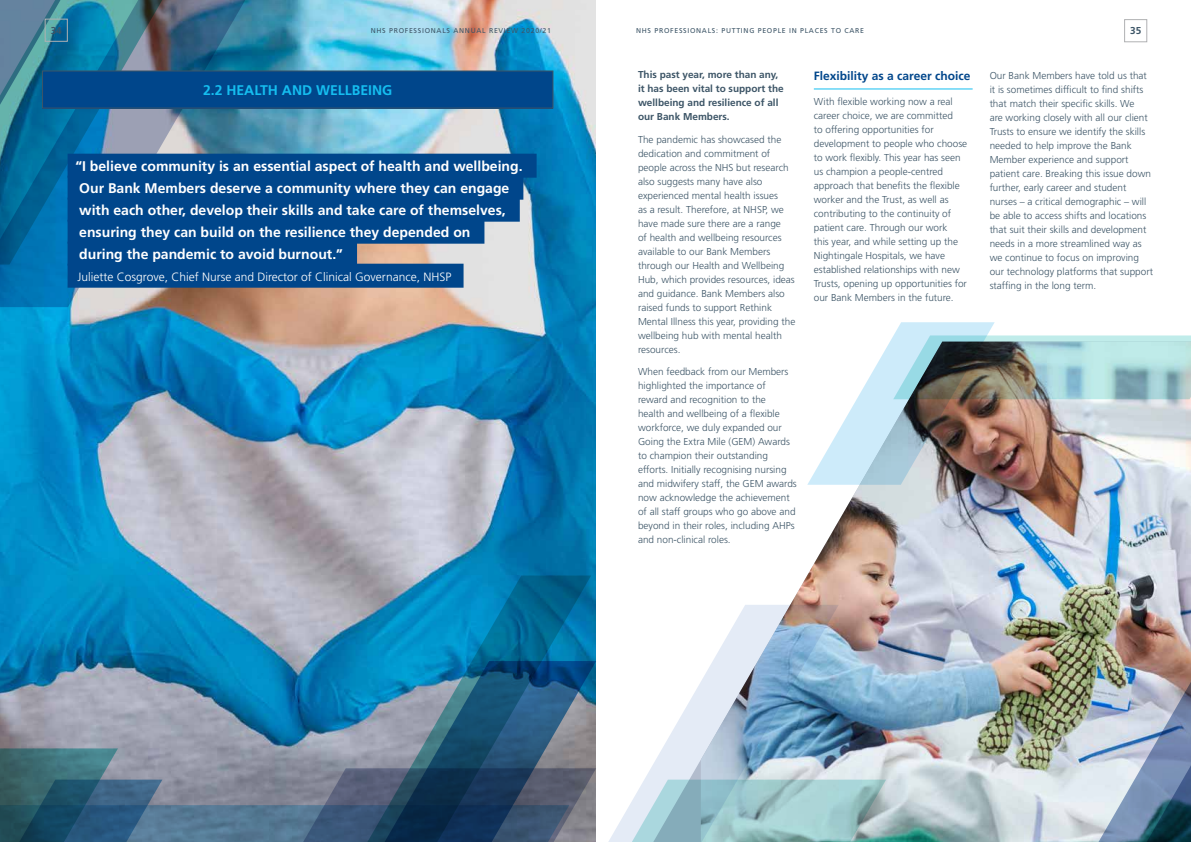
<style>
.page{position:relative;width:1191px;height:842px;background:#fff}
.page>*{position:absolute;margin:0;border:0;box-sizing:border-box;transform-origin:0 0}
.t1{font:700 14px/22px "Frutiger LT Std";color:#fff}
.t2{font:700 14px "Frutiger LT Std";color:#15bef0}
.t3{font:300 12px "Frutiger LT Std";color:#fff}
.t4{font:700 12px "Frutiger LT Std";color:#00468b}
.t5{font:300 10px/14px "Frutiger LT Std";color:#3d5567}
.t6{font:700 10px/14px "Frutiger LT Std";color:#3d5567}
.t7{font:7px "Frutiger LT Std";letter-spacing:.1em;color:#3d5567}
.s1{color:#00468b}
.s2{font-weight:700;color:#00468b}
</style>
<div class="page">
<img style="left:0;top:0;width:595px;height:748px">
<hr style="left:814px;top:89px;width:158px;height:1px;background:#15bef0">
<img style="left:790px;top:485px;width:401px;height:357px">
<img style="left:0;top:0;width:287px;height:307px">
<svg style="left:355px;top:575px;width:236px;height:173px;background:#1182b1"></svg>
<svg style="left:838px;top:780px;width:48px;height:62px;background:#99bdbe"></svg>
<svg style="left:369px;top:661px;width:227px;height:87px;background:#3d7394"></svg>
<svg style="left:608px;top:605px;width:230px;height:237px"></svg>
<img style="left:1060px;top:661px;width:131px;height:181px">
<img style="left:807px;top:322px;width:384px;height:163px">
<svg style="left:0;top:748px;width:596px;height:94px;background:#4d667d"></svg>
<div style="left:68px;top:154px;width:468px;height:24px;background:#00468b"></div>
<div style="left:68px;top:176px;width:455px;height:24px;background:#00468b"></div>
<div style="left:68px;top:198px;width:452px;height:24px;background:#00468b"></div>
<div style="left:68px;top:220px;width:416px;height:24px;background:#00468b"></div>
<div style="left:68px;top:242px;width:289px;height:24px;background:#00468b"></div>
<div style="left:68px;top:264px;width:395px;height:24px;background:#00468b"></div>
<div style="left:43px;top:71px;width:510px;height:37px;background:#00468b"></div>
<div style="left:42px;top:71px;width:511px;height:37px;border:1px solid #3d5567"></div>
<div style="left:45px;top:19px;width:23px;height:23px;border:1px solid #b0b1b3"></div>
<div style="left:1124px;top:19px;width:23px;height:23px;border:1px solid #b0b1b3"></div>
<p class="t6" style="left:51px;top:24px;width:13px">34</p>
<p class="t7" style="left:371px;top:26px;width:182px">NHS PROFESSIONALS ANNUAL REVIEW 2020/21</p>
<p class="t7" style="left:636px;top:26px;width:229px">NHS PROFESSIONALS: PUTTING PEOPLE IN PLACES TO CARE</p>
<p class="t6" style="left:1130px;top:24px;width:13px">35</p>
<h1 class="t2" style="left:203px;top:82px;width:191px">2.2 HEALTH AND WELLBEING</h1>
<p class="t1" style="left:75px;top:155px;width:463px">“I believe community is an essential aspect of health and wellbeing. <span class="s1">H </span>Our Bank Members deserve a community where they can engage <span class="s1">H </span>with each other, develop their skills and take care of themselves, <span class="s1">H </span>ensuring they can build on the resilience they depended on <span class="s1">H<br></span>during the pandemic to avoid burnout.” <span class="s1">H</span></p>
<p class="t3" style="left:78px;top:270px;width:387px">Juliette Cosgrove, Chief Nurse and Director of Clinical Governance, NHSP <span class="s2">H</span></p>
<p class="t6" style="left:638px;top:68px;width:147px">This past year, more than any, it has been vital to support the wellbeing and resilience of all our Bank Members.</p>
<p class="t5" style="left:638px;top:133px;width:159px">The pandemic has showcased the dedication and commitment of people across the NHS but research also suggests many have also experienced mental health issues<br>as a result. Therefore, at NHSP, we have made sure there are a range<br>of health and wellbeing resources available to our Bank Members through our Health and Wellbeing<br>Hub, which provides resources, ideas and guidance. Bank Members also raised funds to support Rethink<br>Mental Illness this year, providing the wellbeing hub with mental health resources.</p>
<p class="t5" style="left:638px;top:365px;width:160px">When feedback from our Members highlighted the importance of reward and recognition to the<br>health and wellbeing of a flexible workforce, we duly expanded our<br>Going the Extra Mile (GEM) Awards to champion their outstanding efforts. Initially recognising nursing and midwifery staff, the GEM awards now acknowledge the achievement of all staff groups who go above and beyond in their roles, including AHPs and non-clinical roles.</p>
<p class="t4" style="left:814px;top:69px;width:158px">Flexibility as a career choice</p>
<p class="t5" style="left:814px;top:95px;width:155px">With flexible working now a real career choice, we are committed<br>to offering opportunities for development to people who choose to work flexibly. This year has seen us champion a people-centred approach that benefits the flexible worker and the Trust, as well as contributing to the continuity of patient care. Through our work<br>this year, and while setting up the Nightingale Hospitals, we have established relationships with new Trusts, opening up opportunities for our Bank Members in the future.</p>
<p class="t5" style="left:989px;top:68px;width:165px">Our Bank Members have told us that it is sometimes difficult to find shifts that match their specific skills. We<br>are working closely with all our client Trusts to ensure we identify the skills needed to help improve the Bank Member experience and support patient care. Breaking this issue down further, early career and student nurses – a critical demographic – will be able to access shifts and locations that suit their skills and development needs in a more streamlined way as we continue to focus on improving our technology platforms that support staffing in the long term.</p>
</div>
